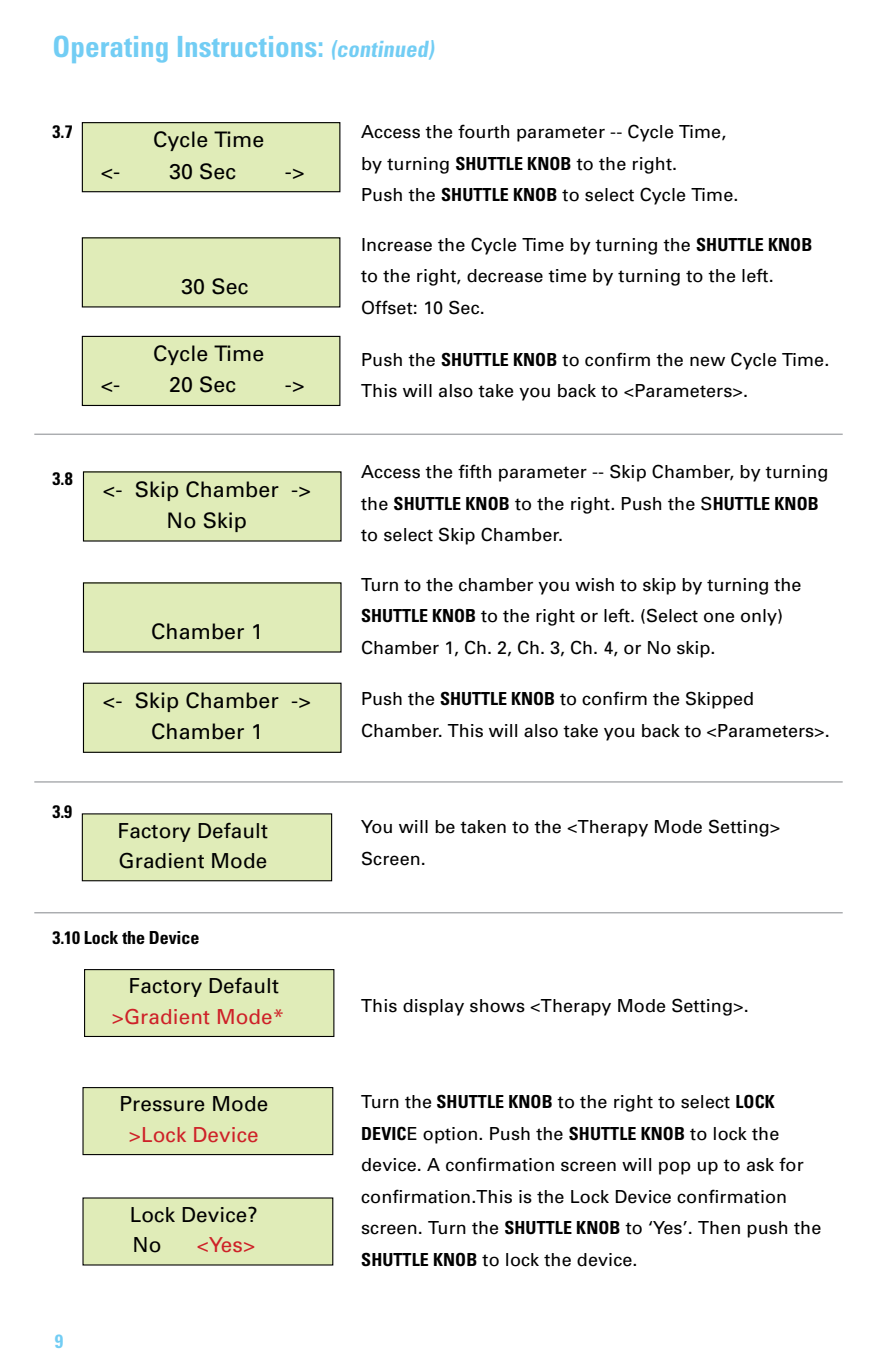
<style>
.page{position:relative;width:893px;height:1372px;background:#fff}
.page>*{position:absolute;margin:0;border:0;box-sizing:border-box;transform-origin:0 0}
.t1{font:700 condensed 29.25px "Univers";color:#72cdf4}
.t2{font:21.38px/31.5px "Univers";letter-spacing:.005em;color:#000;text-align:center}
.t3{font:20.7px/30.6px "Univers";letter-spacing:.005em;color:#000}
.t4{font:20.7px "Univers";letter-spacing:.005em;color:#ce2128}
.t5{font:700 condensed 19.12px "Univers";color:#72cdf4}
.t6{font:18px/31.5px "Univers";letter-spacing:.005em;color:#000}
.t7{font:700 condensed 18px "Univers";letter-spacing:-.005em;color:#000}
.s1{font-size:22.5px}
.s2{font-weight:700;font-stretch:condensed}
</style>
<div class="page">
<div style="left:83px;top:472px;width:258px;height:69px;background:#e0ecb8"></div>
<div style="left:83px;top:583px;width:258px;height:69px;background:#e0ecb8"></div>
<div style="left:83px;top:683px;width:258px;height:69px;background:#e0ecb8"></div>
<div style="left:83px;top:682px;width:259px;height:70px;border:1px solid #000"></div>
<div style="left:82px;top:123px;width:258px;height:69px;background:#e0ecb8"></div>
<div style="left:82px;top:122px;width:258px;height:70px;border:1px solid #000"></div>
<div style="left:82px;top:238px;width:258px;height:69px;background:#e0ecb8"></div>
<div style="left:82px;top:336px;width:258px;height:69px;background:#e0ecb8"></div>
<div style="left:82px;top:336px;width:258px;height:70px;border:1px solid #000"></div>
<hr style="left:34px;top:433px;width:809px;height:2px;background:#abadb0">
<hr style="left:34px;top:781px;width:809px;height:1px;background:#abadb0">
<hr style="left:34px;top:912px;width:809px;height:1px;background:#abadb0">
<div style="left:82px;top:813px;width:250px;height:67px;background:#e0ecb8"></div>
<div style="left:82px;top:813px;width:250px;height:68px;border:1px solid #000"></div>
<div style="left:85px;top:969px;width:249px;height:67px;background:#e0ecb8"></div>
<div style="left:84px;top:969px;width:250px;height:67px;border:1px solid #000"></div>
<div style="left:83px;top:1087px;width:250px;height:67px;background:#e0ecb8"></div>
<div style="left:82px;top:1086px;width:251px;height:69px;border:1px solid #000"></div>
<div style="left:83px;top:1197px;width:250px;height:67px;background:#e0ecb8"></div>
<h1 class="t1" style="left:53px;top:29px;width:387px">Operating Instructions: <span class="s1">(continued)</span></h1>
<p class="t7" style="left:53px;top:121px;width:22px">3.7</p>
<p class="t2" style="left:153px;top:123px;width:113px">Cycle Time</p>
<p class="t2" style="left:101px;top:155px;width:21px">&lt;-</p>
<p class="t2" style="left:169px;top:155px;width:69px">30 Sec</p>
<p class="t2" style="left:285px;top:155px;width:21px">-&gt;</p>
<p class="t2" style="left:181px;top:270px;width:69px">30 Sec</p>
<p class="t2" style="left:153px;top:337px;width:113px">Cycle Time</p>
<p class="t2" style="left:101px;top:369px;width:21px">&lt;-</p>
<p class="t2" style="left:169px;top:369px;width:69px">20 Sec</p>
<p class="t2" style="left:285px;top:369px;width:21px">-&gt;</p>
<p class="t7" style="left:53px;top:467px;width:22px">3.8</p>
<p class="t2" style="left:103px;top:473px;width:209px">&lt;- Skip Chamber -&gt;<br>No Skip</p>
<p class="t7" style="left:53px;top:800px;width:21px">3.9</p>
<p class="t2" style="left:151px;top:615px;width:113px">Chamber 1</p>
<p class="t2" style="left:103px;top:684px;width:209px">&lt;- Skip Chamber -&gt;<br>Chamber 1</p>
<p class="t3" style="left:118px;top:814px;width:152px">Factory Default<br>Gradient Mode</p>
<p class="t7" style="left:53px;top:926px;width:148px">3.10 Lock the Device</p>
<p class="t3" style="left:129px;top:970px;width:152px">Factory Default</p>
<p class="t4" style="left:112px;top:1003px;width:174px">&gt;Gradient Mode*</p>
<p class="t3" style="left:119px;top:1088px;width:150px">Pressure Mode</p>
<p class="t4" style="left:129px;top:1121px;width:131px">&gt;Lock Device</p>
<p class="t5" style="left:55px;top:1328px;width:10px">9</p>
<p class="t3" style="left:130px;top:1198px;width:130px">Lock Device?<br>No</p>
<p class="t4" style="left:197px;top:1232px;width:60px">&lt;Yes&gt;</p>
<p class="t6" style="left:361px;top:116px;width:379px">Access the fourth parameter -- Cycle Time, by turning <span class="s2">SHUTTLE KNOB</span> to the right.<br>Push the <span class="s2">SHUTTLE KNOB</span> to select Cycle Time.</p>
<p class="t6" style="left:361px;top:228px;width:453px">Increase the Cycle Time by turning the <span class="s2">SHUTTLE KNOB </span>to the right, decrease time by turning to the left.<br>Offset: 10 Sec.</p>
<p class="t6" style="left:361px;top:343px;width:470px">Push the <span class="s2">SHUTTLE KNOB</span> to confirm the new Cycle Time.<br>This will also take you back to &lt;Parameters&gt;.</p>
<p class="t6" style="left:361px;top:455px;width:469px">Access the fifth parameter -- Skip Chamber, by turning the <span class="s2">SHUTTLE KNOB</span> to the right. Push the S<span class="s2">HUTTLE KNOB </span>to select Skip Chamber.</p>
<p class="t6" style="left:361px;top:568px;width:442px">Turn to the chamber you wish to skip by turning the<br><span class="s2">SHUTTLE KNOB</span> to the right or left. (Select one only)<br>Chamber 1, Ch. 2, Ch. 3, Ch. 4, or No skip.</p>
<p class="t6" style="left:361px;top:683px;width:470px">Push the <span class="s2">SHUTTLE KNOB</span> to confirm the Skipped<br>Chamber. This will also take you back to &lt;Parameters&gt;.</p>
<p class="t6" style="left:361px;top:810px;width:421px">You will be taken to the &lt;Therapy Mode Setting&gt;<br>Screen.</p>
<p class="t6" style="left:361px;top:989px;width:389px">This display shows &lt;Therapy Mode Setting&gt;.</p>
<p class="t6" style="left:361px;top:1085px;width:462px">Turn the <span class="s2">SHUTTLE KNOB</span> to the right to select <span class="s2">LOCK DEVIC</span>E option. Push the <span class="s2">SHUTTLE KNOB</span> to lock the device. A confirmation screen will pop up to ask for confirmation.This is the Lock Device confirmation screen. Turn the <span class="s2">SHUTTLE KNOB</span> to ‘Yes’. Then push the <span class="s2">SHUTTLE KNOB</span> to lock the device.</p>
</div>
